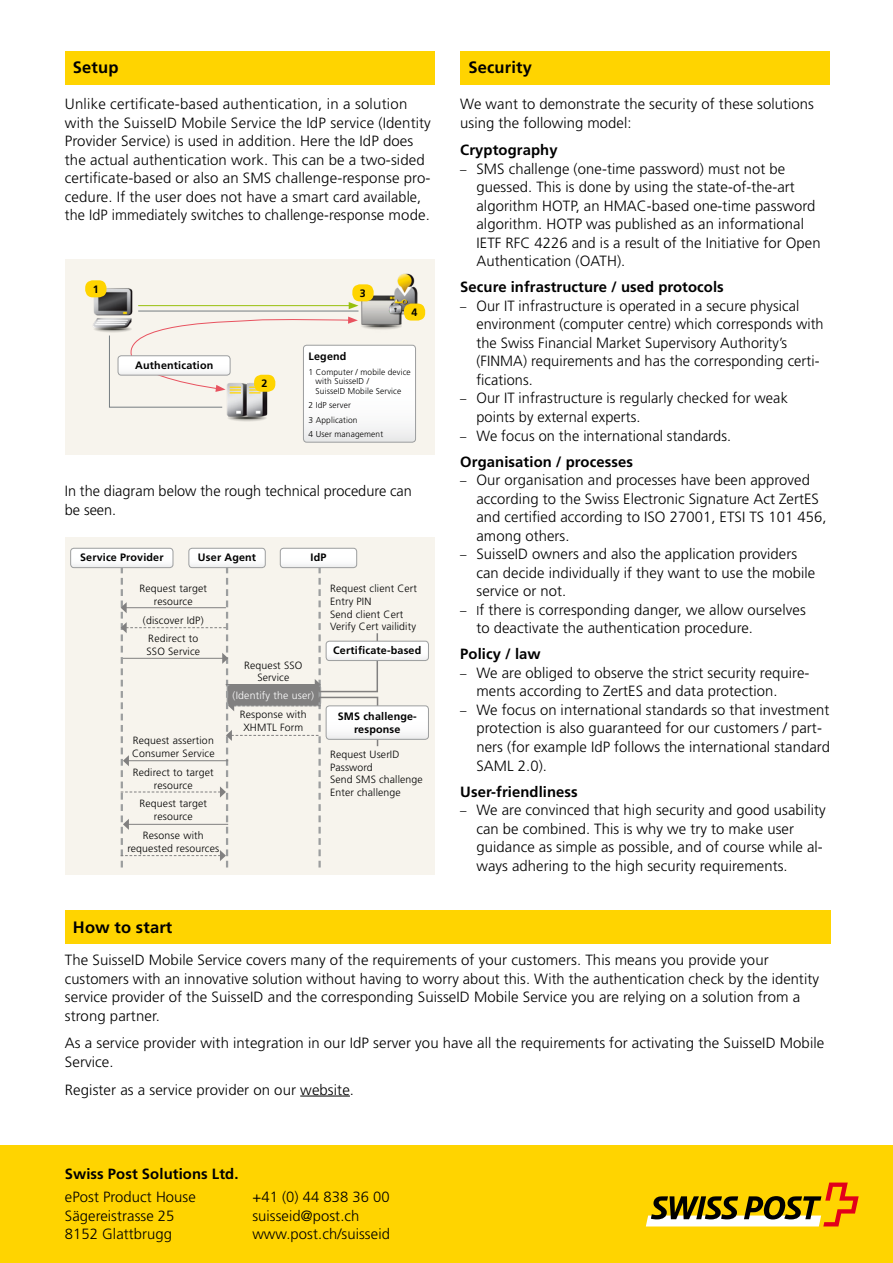
<style>
.page{position:relative;width:893px;height:1263px;background:#fff}
.page>*{position:absolute;margin:0;border:0;box-sizing:border-box;transform-origin:0 0}
.t1{font:700 16.5px "Frutiger";letter-spacing:.01em;color:#000}
.t2{font:300 14.85px/18.5px "Frutiger";letter-spacing:.005em;color:#000}
.t3{font:700 14.85px "Frutiger";letter-spacing:.005em;color:#000}
.t4{font:700 10.8px/12.8px "Frutiger";letter-spacing:.015em;color:#000;text-align:center}
.t5{font:300 10.5px/12.8px "Frutiger";letter-spacing:.015em;color:#000;text-align:center}
.t6{font:300 10.5px "Frutiger";letter-spacing:.015em;color:#fff}
.t7{font:300 8.55px/9.8px "Frutiger";letter-spacing:.015em;color:#000}
.s1{font-size:12.9px}
.s2{font-weight:700}
</style>
<div class="page">
<div style="left:65px;top:259px;width:370px;height:196px;background:#f7f4ed"></div>
<div style="left:65px;top:537px;width:370px;height:337px;background:#f7f4ed"></div>
<div style="left:65px;top:910px;width:765px;height:34px;background:#ffd400"></div>
<div style="left:460px;top:51px;width:370px;height:34px;background:#ffd400"></div>
<div style="left:65px;top:51px;width:370px;height:34px;background:#ffd400"></div>
<hr style="left:300px;top:1096px;width:50px;height:1px;background:#000">
<svg style="left:71px;top:548px;width:357px;height:319px"></svg>
<div style="left:326px;top:706px;width:102px;height:33px;border:1px solid #9c9e9f;border-radius:3px"></div>
<div style="left:0;top:1145px;width:893px;height:118px;background:#ffd400"></div>
<hr style="left:138px;top:311px;width:220px;height:1px;background:#767d82">
<hr style="left:138px;top:305px;width:213px;height:1px;background:#97bf0d">
<svg style="left:349px;top:302px;width:8px;height:7px"></svg>
<svg style="left:109px;top:317px;width:307px;height:125px"></svg>
<div style="left:118px;top:356px;width:112px;height:19px;border:1px solid #9c9e9f;border-radius:3px"></div>
<img style="left:92px;top:287px;width:41px;height:45px">
<div style="left:85px;top:280px;width:21px;height:17px;background:#ffd400;border-radius:8px"></div>
<img style="left:225px;top:382px;width:43px;height:39px">
<div style="left:254px;top:375px;width:21px;height:17px;background:#ffd400;border-radius:8px"></div>
<img style="left:357px;top:296px;width:44px;height:45px">
<img style="left:387px;top:274px;width:38px;height:40px">
<img style="left:389px;top:299px;width:19px;height:15px">
<div style="left:352px;top:284px;width:22px;height:17px;background:#ffd400;border-radius:8px"></div>
<div style="left:404px;top:304px;width:21px;height:17px;background:#ffd400;border-radius:8px"></div>
<svg style="left:646px;top:1182px;width:213px;height:44px"></svg>
<p class="t1" style="left:73px;top:58px;width:47px">Setup</p>
<p class="t2" style="left:65px;top:95px;width:368px">Unlike certificate-based authentication, in a solution with the SuisseID Mobile Service the IdP service (Identity Provider Service) is used in addition. Here the IdP does the actual authentication work. This can be a two-sided certificate-based or also an SMS challenge-response pro&shy;cedure. If the user does not have a smart card available, the IdP immediately switches to challenge-response mode.</p>
<p class="t4" style="left:93px;top:282px;width:7px">1</p>
<p class="t4" style="left:135px;top:359px;width:80px">Authentication</p>
<p class="t4" style="left:262px;top:377px;width:7px">2</p>
<p class="t4" style="left:360px;top:287px;width:7px">3</p>
<p class="t4" style="left:411px;top:306px;width:7px">4</p>
<p class="t4" style="left:309px;top:349px;width:39px">Legend</p>
<p class="t7" style="left:316px;top:367px;width:97px;text-indent:-7px">1 Computer / mobile device with SuisseID /<br>SuisseID Mobile Service</p>
<p class="t7" style="left:309px;top:398px;width:76px;line-height:14.2px">2 IdP server<br>3 Application<br>4 User management</p>
<p class="t2" style="left:65px;top:482px;width:349px">In the diagram below the rough technical procedure can be seen.</p>
<p class="t4" style="left:80px;top:551px;width:85px">Service Provider</p>
<p class="t4" style="left:198px;top:551px;width:60px">User Agent</p>
<p class="t4" style="left:311px;top:551px;width:17px">IdP</p>
<p class="t5" style="left:139px;top:582px;width:69px">Request target resource</p>
<p class="t5" style="left:143px;top:611px;width:62px;line-height:18.8px">(discover IdP)<br>Redirect to</p>
<p class="t5" style="left:146px;top:645px;width:55px">SSO Service</p>
<p class="t5" style="left:330px;top:582px;width:88px;text-align:left">Request client Cert<br>Entry PIN<br>Send client Cert<br>Verify Cert vailidity</p>
<p class="t4" style="left:333px;top:644px;width:90px">Certificate-based</p>
<p class="t5" style="left:132px;top:734px;width:84px;text-align:left">Request assertion<br>Consumer Service</p>
<p class="t5" style="left:133px;top:766px;width:83px">Redirect to target resource</p>
<p class="t5" style="left:139px;top:797px;width:69px">Request target resource</p>
<p class="t5" style="left:127px;top:829px;width:93px">Resonse with requested resources</p>
<p class="t5" style="left:244px;top:659px;width:60px">Request SSO<br>Service</p>
<p class="t6" style="left:233px;top:689px;width:83px">(Identify the user)</p>
<p class="t5" style="left:240px;top:708px;width:68px">Response with<br>XHMTL Form</p>
<p class="t4" style="left:338px;top:710px;width:81px">SMS challenge&shy;response</p>
<p class="t5" style="left:330px;top:748px;width:94px;text-align:left">Request UserID<br>Password<br>Send SMS challenge<br>Enter challenge</p>
<p class="t1" style="left:73px;top:917px;width:101px">How to start</p>
<p class="t1" style="left:468px;top:58px;width:65px">Security</p>
<p class="t2" style="left:460px;top:95px;width:355px">We want to demonstrate the security of these solutions using the following model:</p>
<p class="t3" style="left:460px;top:141px;width:99px">Cryptography</p>
<p class="t2" style="left:476px;top:159px;width:346px;text-indent:-16px"><span class="s1">–</span> SMS challenge (one-time password) must not be guessed. This is done by using the state-of-the-art algorithm HOTP, an HMAC-based one-time password algorithm. HOTP was published as an informational IETF RFC 4226 and is a result of the Initiative for Open Authentication (OATH).</p>
<p class="t3" style="left:460px;top:278px;width:265px">Secure infrastructure / used protocols</p>
<p class="t2" style="left:476px;top:296px;width:349px;text-indent:-16px"><span class="s1">–</span> Our IT infrastructure is operated in a secure physical environment (computer centre) which corresponds with the Swiss Financial Market Supervisory Authority’s (FINMA) requirements and has the corresponding certi&shy;fications.</p>
<p class="t2" style="left:476px;top:389px;width:313px;text-indent:-16px"><span class="s1">–</span> Our IT infrastructure is regularly checked for weak points by external experts.</p>
<p class="t2" style="left:460px;top:422px;width:272px;line-height:26px"><span class="s1">–</span> We focus on the international standards.<br><span class="s2">Organisation / processes</span></p>
<p class="t2" style="left:476px;top:471px;width:352px;text-indent:-16px"><span class="s1">–</span> Our organisation and processes have been approved according to the Swiss Electronic Signature Act ZertES and certified according to ISO 27001, ETSI TS 101 456, among others.</p>
<p class="t2" style="left:476px;top:545px;width:340px;text-indent:-16px"><span class="s1">–</span> SuisseID owners and also the application providers can decide individually if they want to use the mobile service or not.</p>
<p class="t2" style="left:476px;top:600px;width:331px;text-indent:-16px"><span class="s1">– I</span>f there is corresponding danger, we allow ourselves to deactivate the authentication procedure.</p>
<p class="t3" style="left:460px;top:645px;width:82px">Policy / law</p>
<p class="t2" style="left:476px;top:663px;width:334px;text-indent:-16px"><span class="s1">–</span> We are obliged to observe the strict security require&shy;ments according to ZertES and data protection.</p>
<p class="t2" style="left:476px;top:700px;width:355px;text-indent:-16px"><span class="s1">–</span> We focus on international standards so that investment protection is also guaranteed for our customers / part&shy;ners (for example IdP follows the international standard SAML 2.0).</p>
<p class="t3" style="left:460px;top:783px;width:119px">User-friendliness</p>
<p class="t2" style="left:476px;top:801px;width:351px;text-indent:-16px"><span class="s1">–</span> We are convinced that high security and good usability can be combined. This is why we try to make user guidance as simple as possible, and of course while al&shy;ways adhering to the high security requirements.</p>
<p class="t2" style="left:65px;top:951px;width:756px">The SuisseID Mobile Service covers many of the requirements of your customers. This means you provide your customers with an innovative solution without having to worry about this. With the authentication check by the identity service provider of the SuisseID and the corresponding SuisseID Mobile Service you are relying on a solution from a strong partner.</p>
<p class="t2" style="left:65px;top:1034px;width:761px">As a service provider with integration in our IdP server you have all the requirements for activating the SuisseID Mobile<br>Service.</p>
<p class="t2" style="left:65px;top:1080px;width:291px">Register as a service provider on our website.</p>
<p class="t3" style="left:65px;top:1165px;width:175px">Swiss Post Solutions Ltd.</p>
<p class="t2" style="left:65px;top:1188px;width:133px">ePost Product House</p>
<p class="t2" style="left:252px;top:1188px;width:139px">+41 (0) 44 838 36 00</p>
<p class="t2" style="left:65px;top:1206px;width:111px">Sägereistrasse 25</p>
<p class="t2" style="left:252px;top:1206px;width:109px">suisseid@post.ch</p>
<p class="t2" style="left:65px;top:1225px;width:109px">8152 Glattbrugg</p>
<p class="t2" style="left:252px;top:1225px;width:139px">www.post.ch/suisseid</p>
</div>
